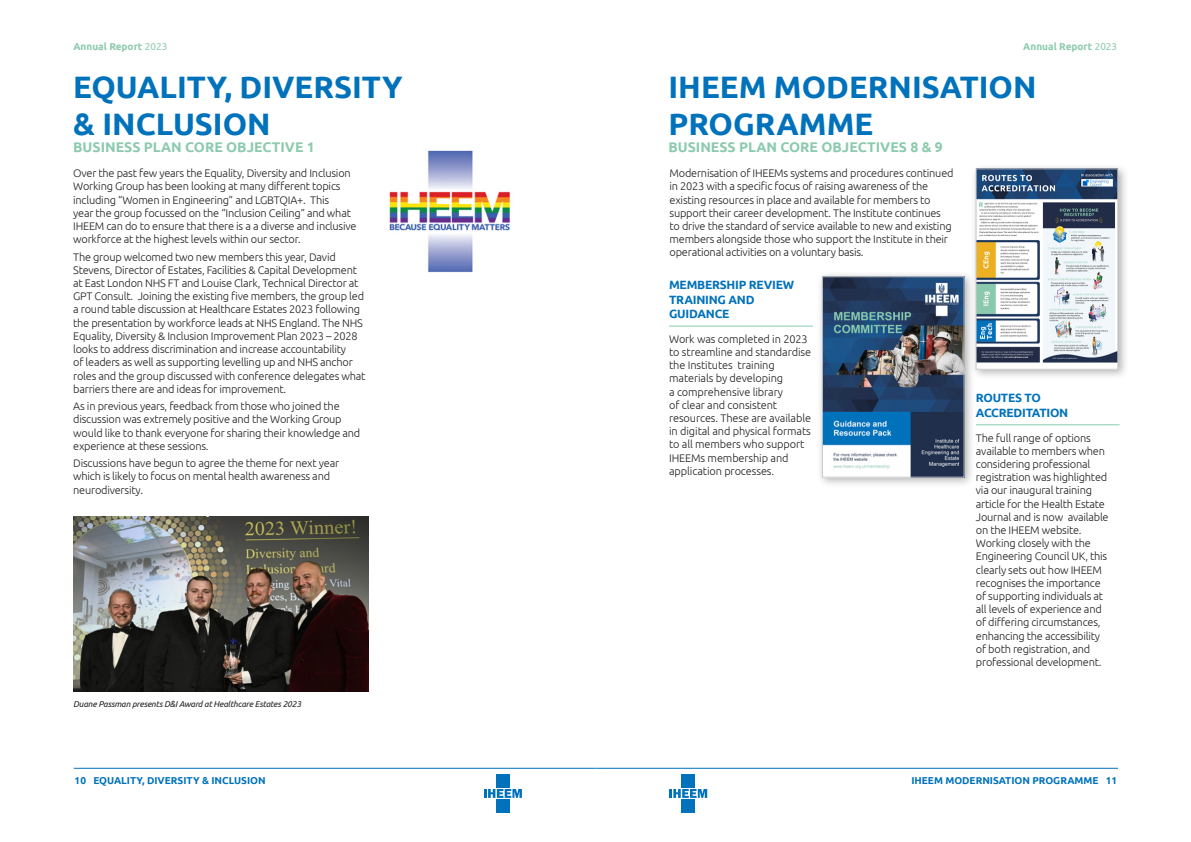
<style>
.page{position:relative;width:1191px;height:842px;background:#fff}
.page>*{position:absolute;margin:0;border:0;box-sizing:border-box;transform-origin:0 0}
.t1{font:700 31px/37.2px "Ubuntu";color:#0072bc}
.t2{font:700 14px "Ubuntu";color:#8ccaae}
.t3{font:700 12px/14.4px "Ubuntu";letter-spacing:-.02em;color:#0072bc}
.t4{font:300 11px/13.2px "Ubuntu";letter-spacing:-.02em;color:#231f20}
.t5{font:700 10px "Ubuntu";color:#0072bc}
.t6{font:700 10px "Ubuntu";color:#8ccaae}
.t7{font:italic 8.5px "Ubuntu";letter-spacing:-.02em;color:#231f20}
.s1{font-weight:400}
</style>
<div class="page">
<hr style="left:74px;top:768px;width:521px;height:1px;background:#0072bc">
<hr style="left:595px;top:768px;width:523px;height:1px;background:#0072bc">
<svg style="left:484px;top:789px;width:38px;height:9px"></svg>
<div style="left:496px;top:774px;width:13px;height:13px;background:#0072bc"></div>
<div style="left:496px;top:800px;width:13px;height:13px;background:#0072bc"></div>
<svg style="left:669px;top:789px;width:38px;height:9px"></svg>
<div style="left:681px;top:774px;width:14px;height:13px;background:#0072bc"></div>
<div style="left:681px;top:800px;width:14px;height:13px;background:#0072bc"></div>
<img style="left:389px;top:150px;width:121px;height:123px">
<img style="left:74px;top:516px;width:294px;height:176px">
<hr style="left:669px;top:326px;width:143px;height:1px;background:#8ccaae">
<hr style="left:976px;top:424px;width:143px;height:1px;background:#8ccaae">
<div style="left:816px;top:271px;width:159px;height:217px;background:#231f20;opacity:.35"></div>
<img style="left:824px;top:279px;width:138px;height:196px">
<div style="left:822px;top:277px;width:142px;height:200px;border:1px solid #c7c8ca"></div>
<div style="left:970px;top:163px;width:158px;height:217px;background:#231f20;opacity:.35"></div>
<img style="left:978px;top:171px;width:138px;height:196px">
<div style="left:976px;top:169px;width:142px;height:200px;border:1px solid #c7c8ca"></div>
<p class="t6" style="left:73px;top:40px;width:95px">Annual Report <span class="s1">2023</span></p>
<p class="t6" style="left:1023px;top:40px;width:95px">Annual Report <span class="s1">2023</span></p>
<p class="t1" style="left:73px;top:68px;width:331px">EQUALITY, DIVERSITY &amp; INCLUSION</p>
<p class="t2" style="left:73px;top:138px;width:243px">BUSINESS PLAN CORE OBJECTIVE 1</p>
<p class="t1" style="left:668px;top:68px;width:369px">IHEEM MODERNISATION<br>PROGRAMME</p>
<p class="t2" style="left:668px;top:138px;width:276px">BUSINESS PLAN CORE OBJECTIVES 8 &amp; 9</p>
<p class="t4" style="left:73px;top:166px;width:285px">Over the past few years the Equality, Diversity and Inclusion Working Group has been looking at many different topics including “Women in Engineering” and LGBTQIA+. This<br>year the group focussed on the “Inclusion Ceiling” and what IHEEM can do to ensure that there is a a diverse and inclusive workforce at the highest levels within our sector.</p>
<p class="t4" style="left:73px;top:250px;width:294px">The group welcomed two new members this year, David Stevens, Director of Estates, Facilities &amp; Capital Development at East London NHS FT and Louise Clark, Technical Director at GPT Consult. Joining the existing five members, the group led a round table discussion at Healthcare Estates 2023 following the presentation by workforce leads at NHS England. The NHS Equality, Diversity &amp; Inclusion Improvement Plan 2023 – 2028 looks to address discrimination and increase accountability<br>of leaders as well as supporting levelling up and NHS anchor roles and the group discussed with conference delegates what barriers there are and ideas for improvement.</p>
<p class="t4" style="left:73px;top:399px;width:289px">As in previous years, feedback from those who joined the discussion was extremely positive and the Working Group would like to thank everyone for sharing their knowledge and experience at these sessions.</p>
<p class="t4" style="left:73px;top:456px;width:267px">Discussions have begun to agree the theme for next year which is likely to focus on mental health awareness and neurodiversity.</p>
<p class="t7" style="left:73px;top:698px;width:230px">Duane Passman presents D&amp;I Award at Healthcare Estates 2023</p>
<p class="t4" style="left:669px;top:166px;width:285px">Modernisation of IHEEMs systems and procedures continued in 2023 with a specific focus of raising awareness of the existing resources in place and available for members to support their career development. The Institute continues to drive the standard of service available to new and existing members alongside those who support the Institute in their operational activities on a voluntary basis.</p>
<p class="t3" style="left:669px;top:277px;width:127px">MEMBERSHIP REVIEW<br>TRAINING AND<br>GUIDANCE</p>
<p class="t4" style="left:669px;top:332px;width:143px">Work was completed in 2023 to streamline and standardise the Institutes training materials by developing<br>a comprehensive library<br>of clear and consistent resources. These are available in digital and physical formats to all members who support<br>IHEEMs membership and application processes.</p>
<p class="t3" style="left:976px;top:391px;width:94px">ROUTES TO<br>ACCREDITATION</p>
<p class="t4" style="left:976px;top:431px;width:134px">The full range of options available to members when considering professional registration was highlighted via our inaugural training article for the Health Estate<br>Journal and is now available on the IHEEM website.<br>Working closely with the<br>Engineering Council UK, this clearly sets out how IHEEM recognises the importance of supporting individuals at all levels of experience and of differing circumstances, enhancing the accessibility of both registration, and professional development.</p>
<p class="t5" style="left:75px;top:774px;width:13px">10</p>
<p class="t5" style="left:1105px;top:774px;width:13px">11</p>
<p class="t5" style="left:93px;top:774px;width:174px">EQUALITY, DIVERSITY &amp; INCLUSION</p>
<p class="t5" style="left:911px;top:774px;width:189px">IHEEM MODERNISATION PROGRAMME</p>
</div>
